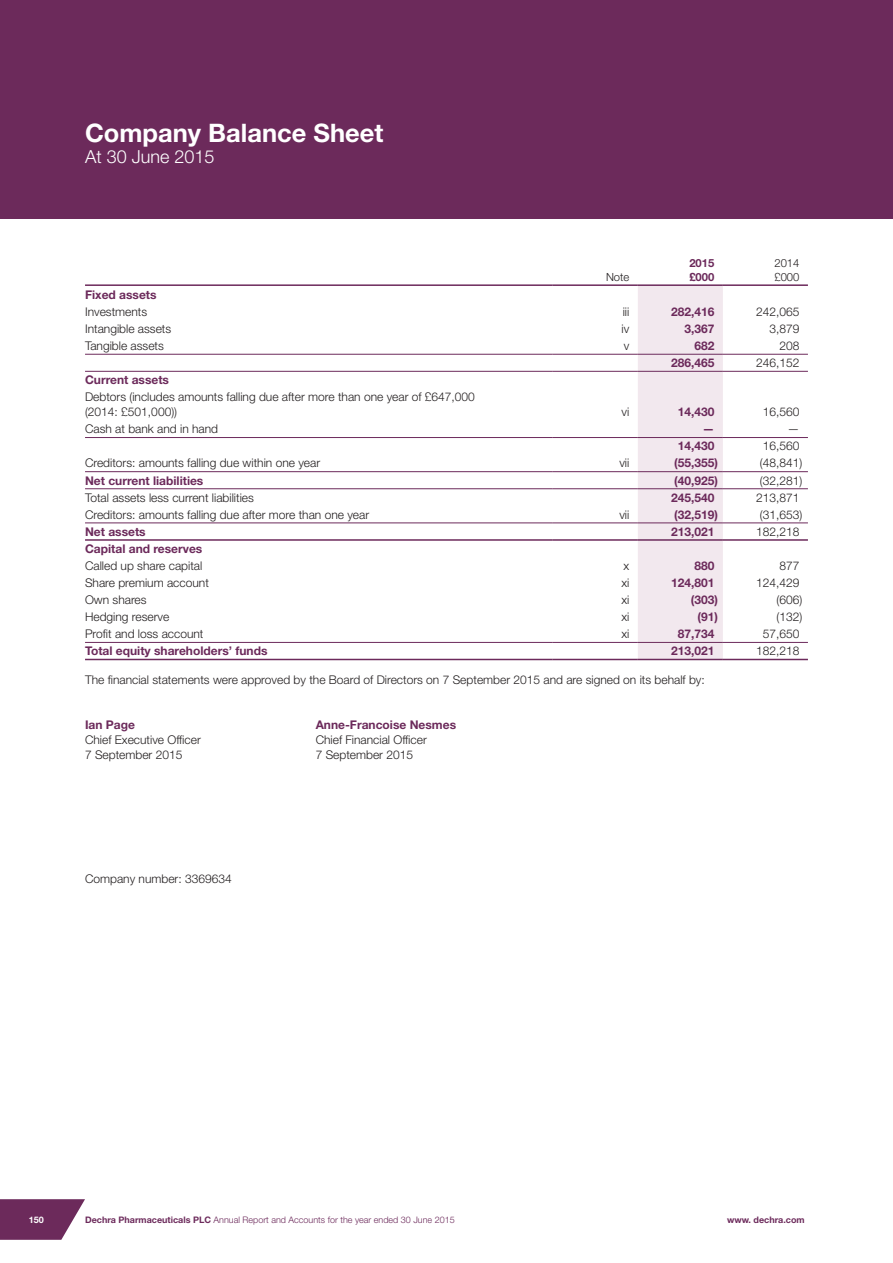
<style>
.page{position:relative;width:893px;height:1263px;background:#fff}
.page>*{position:absolute;margin:0;border:0;box-sizing:border-box;transform-origin:0 0}
.Financial-headingLev{font:700 25.5px "Helvetica Neue LT Std";color:#fff}
.Financial-strapline{font:300 18px "Helvetica Neue LT Std";color:#fff}
.TablePlainText{font:300 12px/15px "Helvetica Neue LT Std";color:#231f20}
.Financial-body{font:300 12px/15px "Helvetica Neue LT Std";color:#231f20}
.TableDefault{font:300 12px "Helvetica Neue LT Std";color:#231f20}
.TableDefault-2{font:700 12px "Helvetica Neue LT Std";color:#6c2a5b}
.TablePlainText-2{font:700 12px "Helvetica Neue LT Std";color:#6c2a5b}
.TableHeader{font:300 11.25px "Helvetica Neue LT Std";color:#231f20}
.TableHeader-2{font:700 11.25px "Helvetica Neue LT Std";color:#6c2a5b}
.t1{font:300 9px "Helvetica Neue LT Std";color:#6c2a5b}
.t2{font:700 9px "Helvetica Neue LT Std";color:#6c2a5b}
.t3{font:700 9px "Helvetica Neue LT Std";color:#fff}
.s1{font-weight:700;color:#6c2a5b}
.s2{font-weight:700}
</style>
<div class="page">
<svg style="left:0;top:1199px;width:85px;height:41px;background:#814973"></svg>
<div style="left:0;top:0;width:893px;height:219px;background:#6c2a5b"></div>
<svg style="left:553px;top:353px;width:255px;height:306px"></svg>
<div style="left:638px;top:286px;width:85px;height:373px;background:#f2e8ee"></div>
<hr style="left:85px;top:354px;width:468px;height:1px;background:#6c2a5b">
<hr style="left:553px;top:354px;width:85px;height:1px;background:#6c2a5b">
<hr style="left:638px;top:354px;width:85px;height:1px;background:#6c2a5b">
<hr style="left:723px;top:354px;width:85px;height:1px;background:#6c2a5b">
<hr style="left:85px;top:471px;width:468px;height:1px;background:#6c2a5b">
<hr style="left:553px;top:471px;width:85px;height:1px;background:#6c2a5b">
<hr style="left:638px;top:471px;width:85px;height:1px;background:#6c2a5b">
<hr style="left:723px;top:471px;width:85px;height:1px;background:#6c2a5b">
<hr style="left:85px;top:659px;width:468px;height:1px;background:#6c2a5b">
<hr style="left:553px;top:659px;width:85px;height:1px;background:#6c2a5b">
<hr style="left:638px;top:659px;width:85px;height:1px;background:#6c2a5b">
<hr style="left:723px;top:659px;width:85px;height:1px;background:#6c2a5b">
<hr style="left:85px;top:642px;width:468px;height:1px;background:#6c2a5b">
<hr style="left:553px;top:642px;width:85px;height:1px;background:#6c2a5b">
<hr style="left:638px;top:642px;width:85px;height:1px;background:#6c2a5b">
<hr style="left:723px;top:642px;width:85px;height:1px;background:#6c2a5b">
<hr style="left:85px;top:539px;width:468px;height:2px;background:#6c2a5b">
<hr style="left:553px;top:539px;width:85px;height:2px;background:#6c2a5b">
<hr style="left:638px;top:539px;width:85px;height:2px;background:#6c2a5b">
<hr style="left:723px;top:539px;width:85px;height:2px;background:#6c2a5b">
<hr style="left:85px;top:522px;width:468px;height:1px;background:#6c2a5b">
<hr style="left:553px;top:522px;width:85px;height:1px;background:#6c2a5b">
<hr style="left:638px;top:522px;width:85px;height:1px;background:#6c2a5b">
<hr style="left:723px;top:522px;width:85px;height:1px;background:#6c2a5b">
<hr style="left:85px;top:488px;width:468px;height:1px;background:#6c2a5b">
<hr style="left:553px;top:488px;width:85px;height:1px;background:#6c2a5b">
<hr style="left:638px;top:488px;width:85px;height:1px;background:#6c2a5b">
<hr style="left:723px;top:488px;width:85px;height:1px;background:#6c2a5b">
<hr style="left:85px;top:371px;width:468px;height:1px;background:#6c2a5b">
<hr style="left:553px;top:371px;width:85px;height:1px;background:#6c2a5b">
<hr style="left:638px;top:371px;width:85px;height:1px;background:#6c2a5b">
<hr style="left:85px;top:284px;width:468px;height:2px;background:#6c2a5b">
<hr style="left:553px;top:284px;width:85px;height:2px;background:#6c2a5b">
<hr style="left:638px;top:284px;width:85px;height:2px;background:#6c2a5b">
<hr style="left:723px;top:284px;width:85px;height:2px;background:#6c2a5b">
<hr style="left:723px;top:371px;width:85px;height:1px;background:#6c2a5b">
<hr style="left:85px;top:437px;width:468px;height:1px;background:#6c2a5b">
<hr style="left:553px;top:437px;width:85px;height:1px;background:#6c2a5b">
<hr style="left:638px;top:437px;width:85px;height:1px;background:#6c2a5b">
<hr style="left:723px;top:437px;width:85px;height:1px;background:#6c2a5b">
<p class="Financial-headingLev" style="left:85px;top:117px;width:300px">Company Balance Sheet</p>
<p class="Financial-strapline" style="left:85px;top:145px;width:131px">At 30 June 2015</p>
<p class="TableHeader" style="left:606px;top:270px;width:25px">Note</p>
<p class="TableHeader-2" style="left:689px;top:256px;width:27px">2015</p>
<p class="TableHeader-2" style="left:689px;top:270px;width:27px">£000</p>
<p class="TableHeader" style="left:774px;top:257px;width:27px">2014</p>
<p class="TableHeader" style="left:774px;top:270px;width:27px">£000</p>
<p class="TablePlainText-2" style="left:85px;top:287px;width:73px">Fixed assets</p>
<p class="TablePlainText" style="left:85px;top:304px;width:64px">Investments</p>
<p class="TableDefault" style="left:623px;top:304px;width:8px">iii</p>
<p class="TableDefault-2" style="left:671px;top:304px;width:45px">282,416</p>
<p class="TableDefault" style="left:756px;top:304px;width:45px">242,065</p>
<p class="TablePlainText" style="left:85px;top:321px;width:88px">Intangible assets</p>
<p class="TableDefault" style="left:622px;top:321px;width:9px">iv</p>
<p class="TableDefault-2" style="left:684px;top:321px;width:32px">3,367</p>
<p class="TableDefault" style="left:769px;top:321px;width:32px">3,879</p>
<p class="TablePlainText" style="left:85px;top:338px;width:80px">Tangible assets</p>
<p class="TableDefault" style="left:624px;top:338px;width:7px">v</p>
<p class="TableDefault-2" style="left:694px;top:338px;width:22px">682</p>
<p class="TableDefault" style="left:779px;top:338px;width:22px">208</p>
<p class="TableDefault-2" style="left:671px;top:355px;width:45px">286,465</p>
<p class="TableDefault" style="left:756px;top:355px;width:45px">246,152</p>
<p class="TablePlainText-2" style="left:85px;top:372px;width:86px">Current assets</p>
<p class="TablePlainText" style="left:85px;top:389px;width:391px">Debtors (includes amounts falling due after more than one year of £647,000 (2014: £501,000))</p>
<p class="TableDefault" style="left:622px;top:405px;width:9px">vi</p>
<p class="TableDefault-2" style="left:678px;top:404px;width:38px">14,430</p>
<p class="TableDefault" style="left:763px;top:405px;width:38px">16,560</p>
<p class="TablePlainText" style="left:85px;top:421px;width:135px">Cash at bank and in hand</p>
<p class="TableDefault-2" style="left:702px;top:422px;width:13px">—</p>
<p class="TableDefault" style="left:787px;top:422px;width:13px">—</p>
<p class="TableDefault-2" style="left:678px;top:439px;width:38px">14,430</p>
<p class="TableDefault" style="left:763px;top:439px;width:38px">16,560</p>
<p class="TablePlainText" style="left:85px;top:455px;width:237px">Creditors: amounts falling due within one year</p>
<p class="TableDefault" style="left:619px;top:456px;width:11px">vii</p>
<p class="TableDefault-2" style="left:674px;top:456px;width:45px">(55,355)</p>
<p class="TableDefault" style="left:760px;top:456px;width:44px">(48,841)</p>
<p class="TablePlainText-2" style="left:85px;top:473px;width:120px">Net current liabilities</p>
<p class="TableDefault-2" style="left:674px;top:473px;width:45px">(40,925)</p>
<p class="TableDefault" style="left:760px;top:473px;width:44px">(32,281)</p>
<p class="TablePlainText" style="left:85px;top:489px;width:170px">Total assets less current liabilities</p>
<p class="TableDefault-2" style="left:671px;top:490px;width:45px">245,540</p>
<p class="TableDefault" style="left:756px;top:490px;width:45px">213,871</p>
<p class="TablePlainText" style="left:85px;top:507px;width:286px">Creditors: amounts falling due after more than one year</p>
<p class="TableDefault" style="left:619px;top:507px;width:11px">vii</p>
<p class="TableDefault-2" style="left:674px;top:507px;width:45px">(32,519)</p>
<p class="TableDefault" style="left:760px;top:507px;width:44px">(31,653)</p>
<p class="TablePlainText-2" style="left:85px;top:524px;width:62px">Net assets</p>
<p class="TableDefault-2" style="left:671px;top:524px;width:45px">213,021</p>
<p class="TableDefault" style="left:756px;top:524px;width:45px">182,218</p>
<p class="TablePlainText-2" style="left:85px;top:541px;width:119px">Capital and reserves</p>
<p class="TablePlainText" style="left:85px;top:558px;width:119px">Called up share capital</p>
<p class="TableDefault" style="left:624px;top:558px;width:7px">x</p>
<p class="TableDefault-2" style="left:694px;top:558px;width:22px">880</p>
<p class="TableDefault" style="left:779px;top:558px;width:22px">877</p>
<p class="TablePlainText" style="left:85px;top:575px;width:125px">Share premium account</p>
<p class="TableDefault" style="left:621px;top:575px;width:9px">xi</p>
<p class="TableDefault-2" style="left:671px;top:575px;width:45px">124,801</p>
<p class="TableDefault" style="left:756px;top:575px;width:45px">124,429</p>
<p class="TablePlainText" style="left:85px;top:592px;width:63px">Own shares</p>
<p class="TableDefault" style="left:621px;top:592px;width:9px">xi</p>
<p class="TableDefault-2" style="left:691px;top:592px;width:29px">(303)</p>
<p class="TableDefault" style="left:776px;top:592px;width:27px">(606)</p>
<p class="TablePlainText" style="left:85px;top:609px;width:86px">Hedging reserve</p>
<p class="TableDefault" style="left:621px;top:609px;width:9px">xi</p>
<p class="TableDefault-2" style="left:697px;top:609px;width:22px">(91)</p>
<p class="TableDefault" style="left:776px;top:609px;width:27px">(132)</p>
<p class="TablePlainText" style="left:85px;top:626px;width:120px">Profit and loss account</p>
<p class="TableDefault" style="left:621px;top:626px;width:9px">xi</p>
<p class="TableDefault-2" style="left:678px;top:626px;width:38px">87,734</p>
<p class="TableDefault" style="left:763px;top:626px;width:38px">57,650</p>
<p class="TablePlainText-2" style="left:85px;top:643px;width:184px">Total equity shareholders’ funds</p>
<p class="TableDefault-2" style="left:671px;top:643px;width:45px">213,021</p>
<p class="TableDefault" style="left:756px;top:644px;width:45px">182,218</p>
<p class="Financial-body" style="left:85px;top:672px;width:621px">The financial statements were approved by the Board of Directors on 7 September 2015 and are signed on its behalf by:</p>
<p class="Financial-body" style="left:85px;top:717px;width:117px"><span class="s1">Ian Page<br></span>Chief Executive Officer<br>7 September 2015</p>
<p class="Financial-body" style="left:316px;top:717px;width:142px"><span class="s1">Anne-Francoise Nesmes<br></span>Chief Financial Officer<br>7 September 2015</p>
<p class="Financial-body" style="left:85px;top:871px;width:148px">Company number: 3369634</p>
<p class="t3" style="left:29px;top:1214px;width:17px">150</p>
<p class="t1" style="left:85px;top:1214px;width:371px"><span class="s2">Dechra Pharmaceuticals PLC</span> Annual Report and Accounts for the year ended 30 June 2015</p>
<p class="t2" style="left:727px;top:1214px;width:79px">www. dechra.com</p>
</div>
